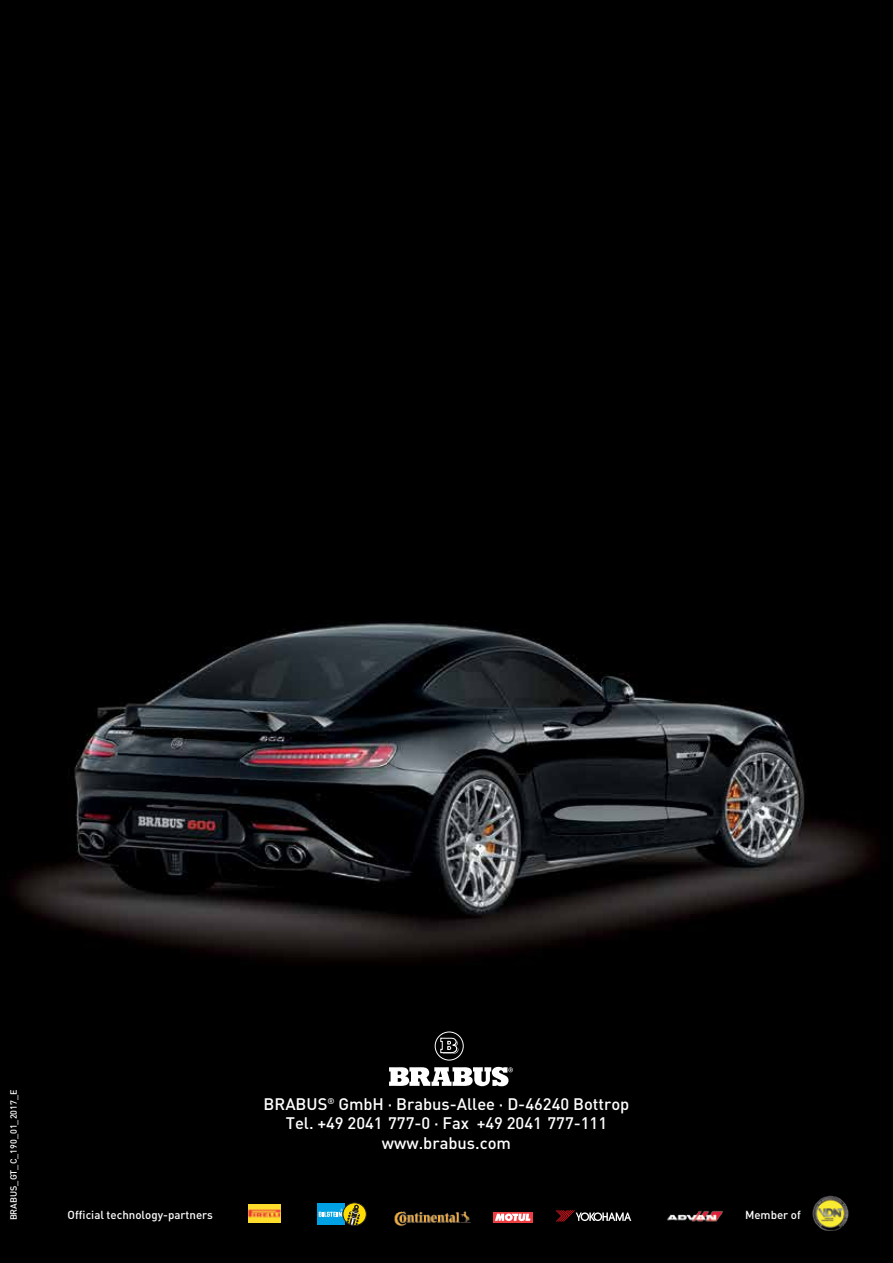
<style>
.page{position:relative;width:893px;height:1263px;background:#fff}
.page>*{position:absolute;margin:0;border:0;box-sizing:border-box;transform-origin:0 0}
.t1{font:500 16.5px/19.5px "DIN Pro";color:#fff;text-align:center}
.t2{font:500 11.55px "DIN Pro";color:#fff}
.t3{font:500 9px "DIN Pro";color:#fff}
</style>
<div class="page">
<img style="left:0;top:0;width:892px;height:1263px">
<hr style="left:892px;top:0;width:1px;height:1263px;background:#000">
<img style="left:249px;top:1205px;width:32px;height:18px">
<img style="left:661px;top:1206px;width:69px;height:16px">
<div style="left:493px;top:1212px;width:39px;height:10px;background:#ef3e42"></div>
<svg style="left:495px;top:1213px;width:36px;height:8px"></svg>
<svg style="left:555px;top:1210px;width:76px;height:11px"></svg>
<svg style="left:317px;top:1203px;width:28px;height:22px"></svg>
<div style="left:343px;top:1203px;width:23px;height:22px;background:#fd0;border-radius:50%"></div>
<svg style="left:319px;top:1204px;width:41px;height:21px"></svg>
<div style="left:343px;top:1202px;width:23px;height:24px;border:1px solid #231f20;border-radius:50%"></div>
<div style="left:435px;top:1032px;width:29px;height:28px;border:1px solid #fff;border-radius:50%"></div>
<svg style="left:389px;top:1067px;width:124px;height:19px"></svg>
<svg style="left:440px;top:1038px;width:18px;height:16px"></svg>
<img style="left:392px;top:1206px;width:80px;height:26px">
<img style="left:811px;top:1194px;width:39px;height:37px">
<p class="t3" style="left:7px;top:1220px;width:132px;rotate:-90deg">BRABUS_GT_C_190_01_2017_E</p>
<p class="t1" style="left:264px;top:1093px;width:367px">BRABUS<sup>®</sup> GmbH · Brabus-Allee · D-46240 Bottrop<br>Tel. +49 2041 777-0 · Fax +49 2041 777-111 www.brabus.com</p>
<p class="t2" style="left:68px;top:1207px;width:147px">Official technology-partners</p>
<p class="t2" style="left:745px;top:1207px;width:57px">Member of</p>
</div>
